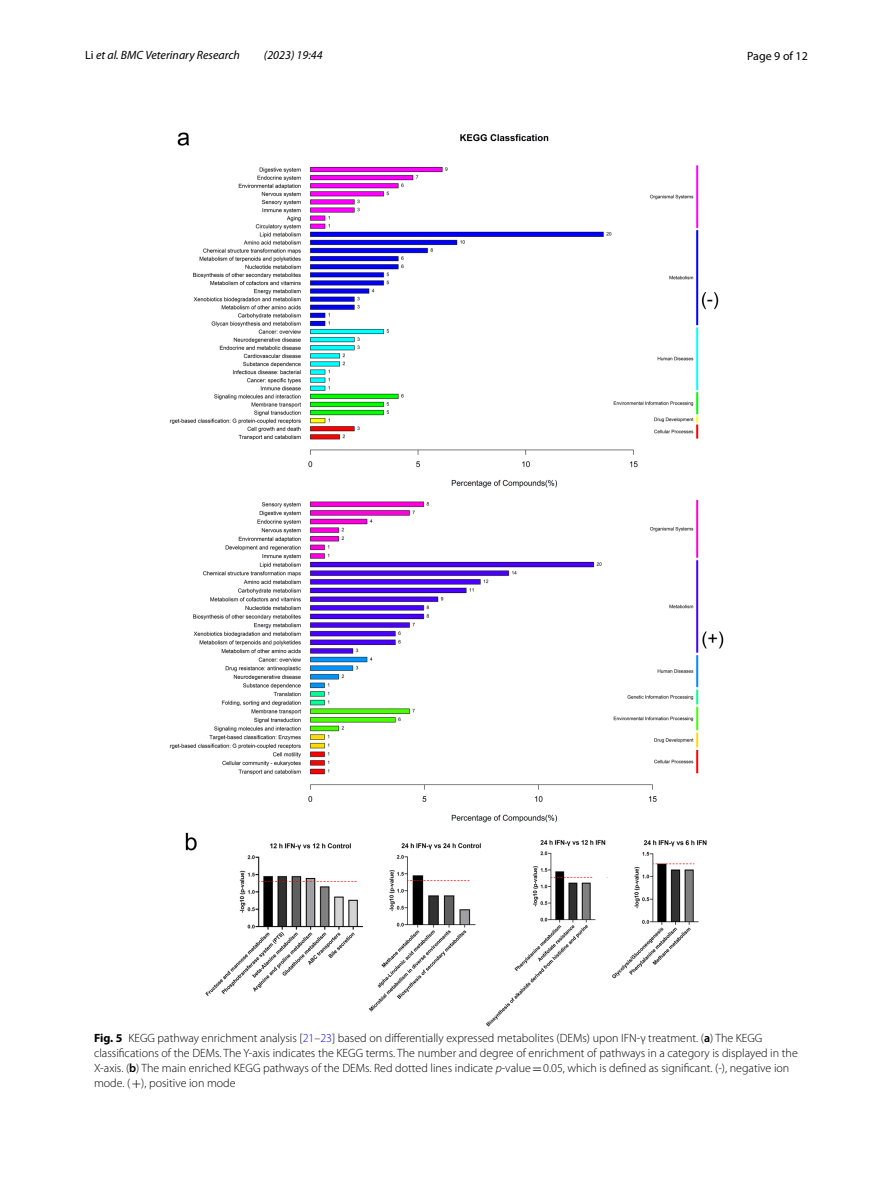
<style>
.page{position:relative;width:893px;height:1187px;background:#fff}
.page>*{position:absolute;margin:0;border:0;box-sizing:border-box;transform-origin:0 0}
.t1{font:300 12px/15px "Myriad Pro";color:#000}
.t2{font:italic 12px "Myriad Pro";color:#000}
.t3{font:12px "Myriad Pro";color:#000}
.s1{font-style:normal}
.s2{font-weight:700}
.s3{color:#00f}
.s4{font-weight:600}
.s5{font-style:italic}
.s6{font-family:"MTSY";font-weight:400}
</style>
<div class="page">
<img style="left:169px;top:133px;width:555px;height:893px">
<p class="t2" style="left:85px;top:48px;width:156px"><span class="s1">Li</span> et al. BMC Veterinary Research</p>
<p class="t2" style="left:264px;top:48px;width:60px">(2023) 19:44</p>
<p class="t3" style="left:747px;top:48px;width:62px">Page 9 of 12</p>
<p class="t1" style="left:94px;top:1030px;width:705px"><span class="s2">Fig. 5</span> KEGG pathway enrichment analysis [<span class="s3">21</span>–<span class="s3">23</span>] based on differentially expressed metabolites (DEMs) upon IFN-γ treatment. (<span class="s4">a</span>) The KEGG classifications of the DEMs. The Y-axis indicates the KEGG terms. The number and degree of enrichment of pathways in a category is displayed in the X-axis. (<span class="s4">b</span>) The main enriched KEGG pathways of the DEMs. Red dotted lines indicate <span class="s5">p</span>-value<span class="s6">=</span>0.05, which is defined as significant. (-), negative ion mode. (<span class="s6">+</span>), positive ion mode</p>
</div>
